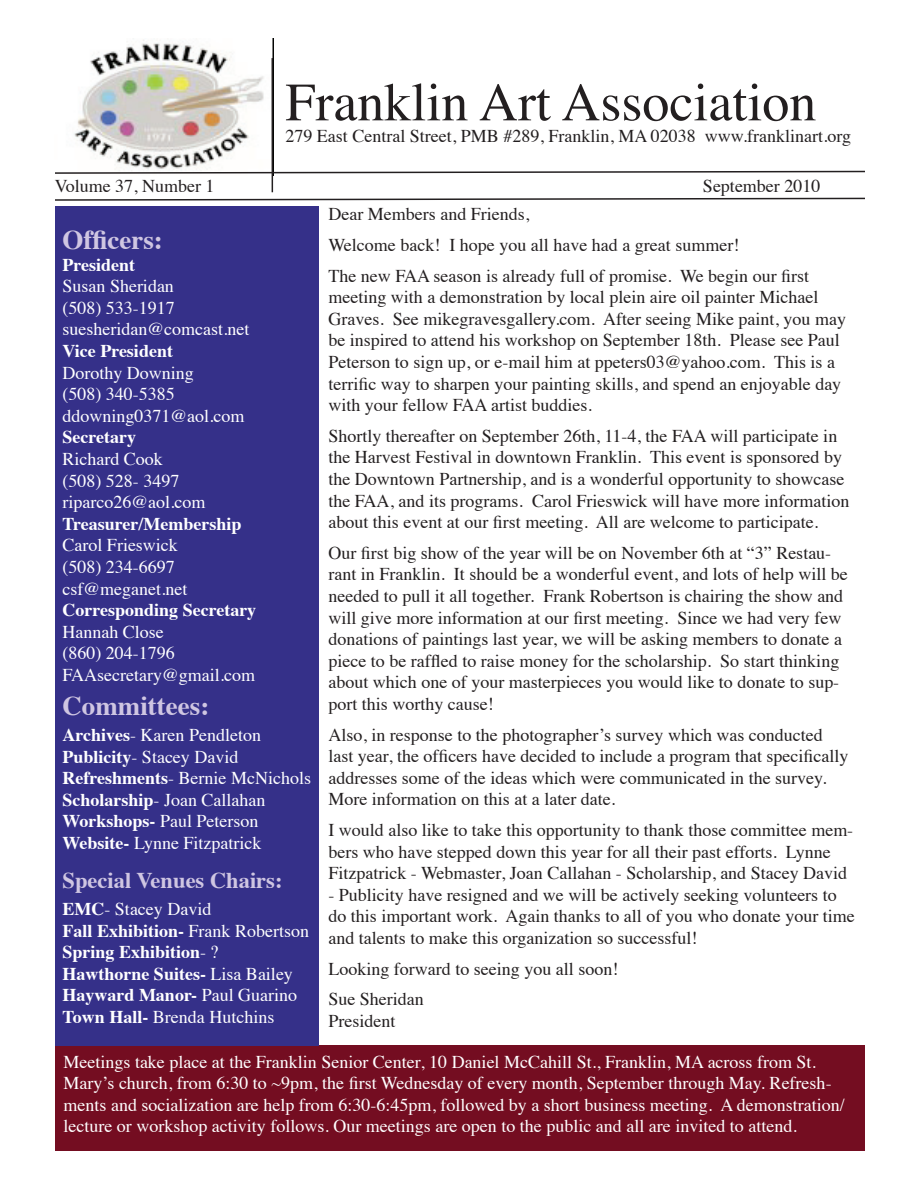
<style>
.page{position:relative;width:918px;height:1188px;background:#fff}
.page>*{position:absolute;margin:0;border:0;box-sizing:border-box;transform-origin:0 0}
.t1{font:54px "Times";color:#231f20}
.t2{font:700 27px "Times";color:#cfc6e2}
.t3{font:700 22.5px "Times";color:#cfc6e2}
.t4{font:18px/21.6px "Times";color:#231f20}
.t5{font:18px/21.6px "Times";color:#fff}
.t6{font:700 18px/21.6px "Times";color:#fff}
.s1{font-weight:700}
.s2{font-weight:400}
</style>
<div class="page">
<img style="left:74px;top:39px;width:200px;height:131px">
<hr style="left:272px;top:58px;width:1px;height:134px;background:#231f20">
<svg style="left:55px;top:170px;width:810px;height:5px"></svg>
<svg style="left:55px;top:197px;width:810px;height:4px"></svg>
<div style="left:55px;top:1046px;width:810px;height:105px;background:#740d21"></div>
<div style="left:55px;top:206px;width:263px;height:840px;background:#353089"></div>
<h1 class="t1" style="left:285px;top:52px;width:533px">Franklin Art Association</h1>
<p class="t4" style="left:285px;top:124px;width:567px">279 East Central Street, PMB #289, Franklin, MA 02038 www.franklinart.org</p>
<p class="t4" style="left:55px;top:173px;width:161px">Volume 37, Number 1</p>
<p class="t4" style="left:703px;top:173px;width:119px">September 2010</p>
<p class="t4" style="left:328px;top:198px;width:482px;line-height:30.6px">Dear Members and Friends,<br>Welcome back! I hope you all have had a great summer!<br>The new FAA season is already full of promise. We begin our first</p>
<p class="t4" style="left:328px;top:285px;width:519px">meeting with a demonstration by local plein aire oil painter Michael Graves. See mikegravesgallery.com. After seeing Mike paint, you may be inspired to attend his workshop on September 18th. Please see Paul Peterson to sign up, or e-mail him at ppeters03@yahoo.com. This is a terrific way to sharpen your painting skills, and spend an enjoyable day with your fellow FAA artist buddies.</p>
<p class="t4" style="left:328px;top:423px;width:523px">Shortly thereafter on September 26th, 11-4, the FAA will participate in the Harvest Festival in downtown Franklin. This event is sponsored by the Downtown Partnership, and is a wonderful opportunity to showcase the FAA, and its programs. Carol Frieswick will have more information about this event at our first meeting. All are welcome to participate.</p>
<p class="t4" style="left:328px;top:540px;width:521px">Our first big show of the year will be on November 6th at “3” Restau&shy;rant in Franklin. It should be a wonderful event, and lots of help will be needed to pull it all together. Frank Robertson is chairing the show and will give more information at our first meeting. Since we had very few donations of paintings last year, we will be asking members to donate a piece to be raffled to raise money for the scholarship. So start thinking about which one of your masterpieces you would like to donate to sup&shy;port this worthy cause!</p>
<p class="t4" style="left:328px;top:722px;width:522px">Also, in response to the photographer’s survey which was conducted last year, the officers have decided to include a program that specifically addresses some of the ideas which were communicated in the survey.<br>More information on this at a later date.</p>
<p class="t4" style="left:328px;top:818px;width:526px">I would also like to take this opportunity to thank those committee mem&shy;bers who have stepped down this year for all their past efforts. Lynne<br>Fitzpatrick - Webmaster, Joan Callahan - Scholarship, and Stacey David</p>
<p class="t4" style="left:328px;top:882px;width:528px">- Publicity have resigned and we will be actively seeking volunteers to do this important work. Again thanks to all of you who donate your time and talents to make this organization so successful!</p>
<p class="t4" style="left:328px;top:952px;width:291px;line-height:30.6px">Looking forward to seeing you all soon!<br>Sue Sheridan</p>
<p class="t4" style="left:328px;top:1008px;width:68px">President</p>
<p class="t5" style="left:64px;top:1049px;width:783px">Meetings take place at the Franklin Senior Center, 10 Daniel McCahill St., Franklin, MA across from St.<br>Mary’s church, from 6:30 to ~9pm, the first Wednesday of every month, September through May. Refresh&shy;ments and socialization are help from 6:30-6:45pm, followed by a short business meeting. A demonstration/ lecture or workshop activity follows. Our meetings are open to the public and all are invited to attend.</p>
<h2 class="t2" style="left:63px;top:214px;width:102px">Officers:</h2>
<p class="t6" style="left:63px;top:252px;width:74px">President</p>
<p class="t5" style="left:63px;top:274px;width:189px">Susan Sheridan<br>(508) 533-1917 suesheridan@comcast.net</p>
<p class="t6" style="left:63px;top:338px;width:112px">Vice President</p>
<p class="t5" style="left:63px;top:360px;width:184px">Dorothy Downing<br>(508) 340-5385 ddowning0371@aol.com</p>
<p class="t6" style="left:63px;top:425px;width:75px">Secretary</p>
<p class="t5" style="left:63px;top:447px;width:145px">Richard Cook (508) 528- 3497 riparco26@aol.com</p>
<p class="t6" style="left:63px;top:511px;width:180px">Treasurer/Membership</p>
<p class="t5" style="left:63px;top:533px;width:127px">Carol Frieswick (508) 234-6697 csf@meganet.net</p>
<p class="t6" style="left:63px;top:597px;width:195px">Corresponding Secretary</p>
<p class="t5" style="left:63px;top:619px;width:194px">Hannah Close<br>(860) 204-1796<br>FAAsecretary@gmail.com</p>
<h2 class="t2" style="left:63px;top:680px;width:148px">Committees:</h2>
<p class="t5" style="left:63px;top:723px;width:250px"><span class="s1">Archives</span>- Karen Pendleton<br><span class="s1">Publicity</span>- Stacey David<br><span class="s1">Refreshments</span>- Bernie McNichols<br><span class="s1">Scholarship</span>- Joan Callahan<br><span class="s1">Workshops-</span> Paul Peterson<br><span class="s1">Website-</span> Lynne Fitzpatrick</p>
<p class="t3" style="left:63px;top:859px;width:222px">Special Venues Chairs:</p>
<p class="t6" style="left:63px;top:896px;width:248px">EMC<span class="s2">- Stacey David<br></span>Fall Exhibition- <span class="s2">Frank Robertson<br></span>Spring Exhibition<span class="s2">- ?<br></span>Hawthorne Suites- <span class="s2">Lisa Bailey<br></span>Hayward Manor- <span class="s2">Paul Guarino<br></span>Town Hall- <span class="s2">Brenda Hutchins</span></p>
</div>
